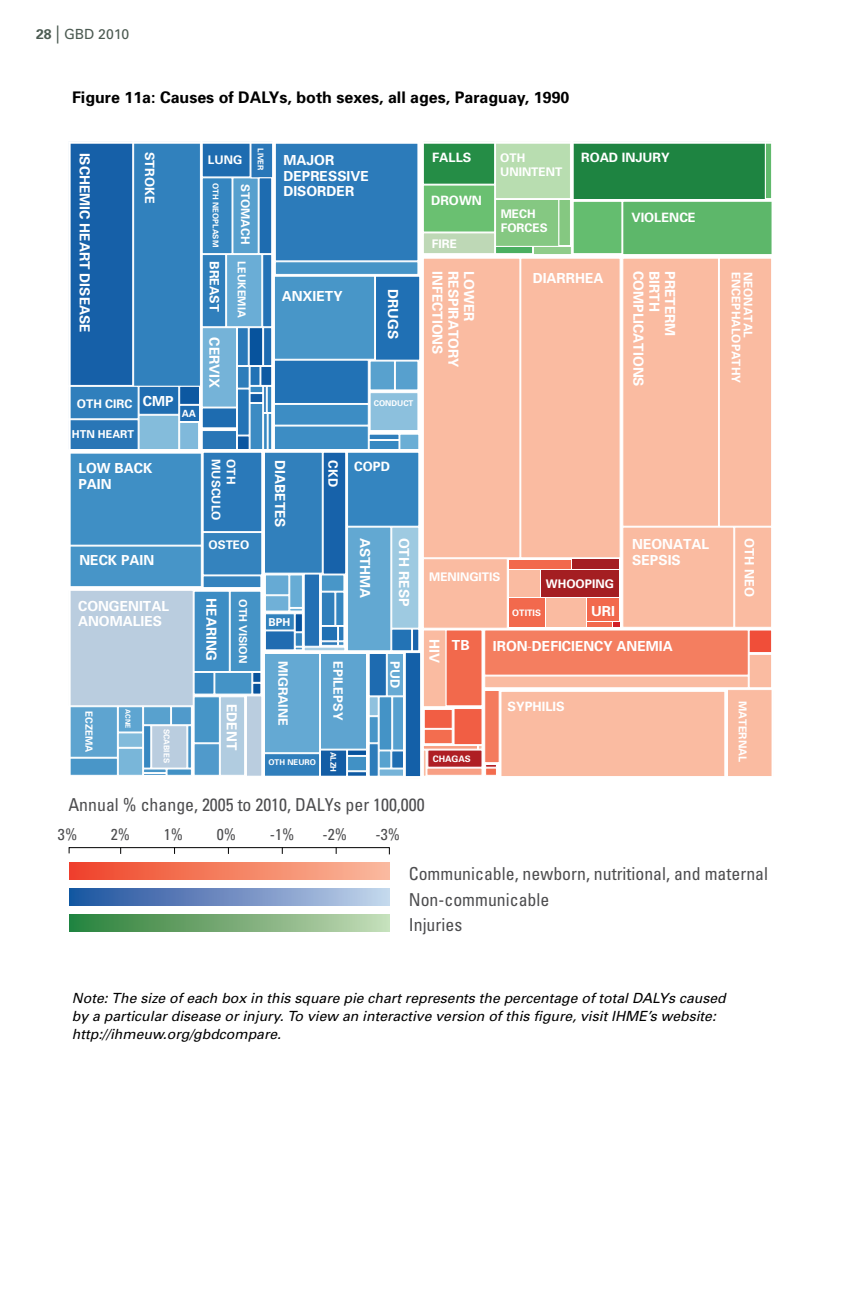
<style>
.page{position:relative;width:864px;height:1296px;background:#fff}
.page>*{position:absolute;margin:0;border:0;box-sizing:border-box;transform-origin:0 0}
.t1{font:condensed 17.8px/25.8px "Univers";color:#4d4d4f}
.t2{font:700 16px "Univers";color:#000}
.t3{font:condensed 15.8px "Univers";color:#4d4d4f}
.t4{font:italic 14px/18px "Univers";color:#000}
.t5{font:14px "Univers";color:#4c5b52}
.t6{font:700 13.8px/15.8px "Univers";color:#fff}
.t7{font:700 12.8px "Univers";color:#fff}
.t8{font:700 11.8px/14.2px "Univers";color:#fff}
.t9{font:700 10.8px "Univers";color:#fff}
.t10{font:700 9.8px "Univers";color:#fff}
.t11{font:700 9px "Univers";color:#fff}
.t12{font:700 8px "Univers";color:#fff}
.t13{font:700 7px "Univers";color:#fff}
.s1{font-weight:700}
.s2{font-size:18px}
.s3{font-family:"Myriad Pro";font-weight:400}
</style>
<div class="page">
<div style="left:69px;top:862px;width:320px;height:18px;background:linear-gradient(to right,#ef4328,#faba9b)"></div>
<div style="left:69px;top:888px;width:320px;height:18px;background:linear-gradient(to right,#1d4f9d,#c3d0e9)"></div>
<div style="left:69px;top:915px;width:320px;height:17px;background:linear-gradient(to right,#297f39,#c5d9b5)"></div>
<svg style="left:68px;top:847px;width:322px;height:8px"></svg>
<div style="left:251px;top:141px;width:22px;height:37px;background:#f4f8fb"></div>
<div style="left:202px;top:141px;width:49px;height:36px;background:#f3f7fa"></div>
<div style="left:765px;top:141px;width:7px;height:58px;background:#f7fbf7"></div>
<div style="left:423px;top:141px;width:72px;height:44px;background:#f4f9f6"></div>
<svg style="left:70px;top:142px;width:702px;height:634px;background:#9ca7af"></svg>
<p class="t5" style="left:36px;top:26px;width:95px"><span class="s1">28</span> <span class="s2">|</span> GBD 2010</p>
<p class="t2" style="left:72px;top:87px;width:178px">Figure 11a: Causes of DALY</p>
<p class="t2" style="left:280px;top:87px;width:291px">s, both sexes, all ages, Paraguay, 1990</p>
<p class="t6" style="left:93px;top:153px;width:182px;rotate:90deg">ISCHEMIC HEART DISEASE</p>
<p class="t7" style="left:157px;top:152px;width:53px;rotate:90deg">STROKE</p>
<p class="t8" style="left:77px;top:397px;width:57px">OTH CIRC</p>
<p class="t9" style="left:72px;top:428px;width:64px">HTN HEART</p>
<p class="t6" style="left:143px;top:393px;width:32px">CMP</p>
<p class="t10" style="left:182px;top:408px;width:16px">AA</p>
<p class="t8" style="left:208px;top:153px;width:36px">LUNG</p>
<p class="t12" style="left:266px;top:148px;width:24px;rotate:90deg">LIVER</p>
<p class="t12" style="left:220px;top:183px;width:65px;rotate:90deg">OTH NEOPLASM</p>
<p class="t8" style="left:252px;top:184px;width:62px;rotate:90deg">STOMACH</p>
<p class="t7" style="left:222px;top:261px;width:52px;rotate:90deg">BREAST</p>
<p class="t9" style="left:248px;top:261px;width:58px;rotate:90deg">LEUKEMIA</p>
<p class="t6" style="left:222px;top:337px;width:52px;rotate:90deg">CERVIX</p>
<p class="t6" style="left:78px;top:460px;width:75px">LOW BACK<br>PAIN</p>
<p class="t8" style="left:223px;top:459px;width:63px;rotate:90deg">MUSCULO</p>
<p class="t8" style="left:238px;top:459px;width:27px;rotate:90deg">OTH</p>
<p class="t6" style="left:283px;top:152px;width:87px">MAJOR<br>DEPRESSIVE<br>DISORDER</p>
<p class="t6" style="left:282px;top:288px;width:62px">ANXIETY</p>
<p class="t6" style="left:401px;top:289px;width:52px;rotate:90deg">DRUGS</p>
<p class="t6" style="left:288px;top:460px;width:69px;rotate:90deg">DIABETES</p>
<p class="t12" style="left:374px;top:398px;width:41px">CONDUCT</p>
<p class="t7" style="left:341px;top:460px;width:28px;rotate:90deg">CKD</p>
<p class="t7" style="left:354px;top:459px;width:37px">COPD</p>
<p class="t6" style="left:79px;top:552px;width:76px">NECK PAIN</p>
<p class="t6" style="left:78px;top:598px;width:92px">CONGENITAL<br>ANOMALIES</p>
<p class="t10" style="left:95px;top:711px;width:43px;rotate:90deg">ECZEMA</p>
<p class="t13" style="left:132px;top:709px;width:21px;rotate:90deg">ACNE</p>
<p class="t12" style="left:171px;top:729px;width:35px;rotate:90deg">SCABIES</p>
<p class="t8" style="left:209px;top:537px;width:42px">OSTEO</p>
<p class="t6" style="left:219px;top:598px;width:65px;rotate:90deg">HEARING</p>
<p class="t9" style="left:249px;top:599px;width:66px;rotate:90deg">OTH VISION</p>
<p class="t6" style="left:239px;top:704px;width:48px;rotate:90deg">EDENT</p>
<p class="t9" style="left:268px;top:616px;width:23px">BPH</p>
<p class="t6" style="left:373px;top:538px;width:62px;rotate:90deg">ASTHMA</p>
<p class="t6" style="left:412px;top:538px;width:70px;rotate:90deg">OTH RESP</p>
<p class="t7" style="left:291px;top:661px;width:67px;rotate:90deg">MIGRAINE</p>
<p class="t7" style="left:346px;top:661px;width:61px;rotate:90deg">EPILEPSY</p>
<p class="t7" style="left:403px;top:661px;width:29px;rotate:90deg">PUD</p>
<p class="t12" style="left:268px;top:758px;width:49px">OTH NEURO</p>
<p class="t12" style="left:338px;top:752px;width:22px;rotate:90deg">ALZH</p>
<p class="t7" style="left:432px;top:150px;width:41px">FALLS</p>
<p class="t7" style="left:581px;top:150px;width:90px">ROAD INJURY</p>
<p class="t8" style="left:500px;top:151px;width:64px">OTH<br>UNINTENT</p>
<p class="t7" style="left:431px;top:192px;width:52px">DROWN</p>
<p class="t8" style="left:432px;top:237px;width:27px">FIRE</p>
<p class="t6" style="left:445px;top:271px;width:85px;rotate:90deg">INFECTIONS</p>
<p class="t6" style="left:461px;top:271px;width:98px;rotate:90deg">RESPIRATORY</p>
<p class="t6" style="left:477px;top:271px;width:52px;rotate:90deg">LOWER</p>
<p class="t8" style="left:501px;top:207px;width:48px">MECH<br>FORCES</p>
<p class="t7" style="left:631px;top:209px;width:66px">VIOLENCE</p>
<p class="t6" style="left:533px;top:270px;width:72px">DIARRHEA</p>
<p class="t6" style="left:646px;top:271px;width:117px;rotate:90deg">COMPLICATIONS</p>
<p class="t6" style="left:662px;top:271px;width:42px;rotate:90deg">BIRTH</p>
<p class="t6" style="left:678px;top:271px;width:67px;rotate:90deg">PRETERM</p>
<p class="t8" style="left:743px;top:272px;width:113px;rotate:90deg">ENCEPHALOPATHY</p>
<p class="t8" style="left:755px;top:272px;width:68px;rotate:90deg">NEONATAL</p>
<p class="t8" style="left:429px;top:570px;width:73px">MENINGITIS</p>
<p class="t8" style="left:546px;top:576px;width:69px">WHOOPING</p>
<p class="t11" style="left:512px;top:608px;width:30px">OTITIS</p>
<p class="t6" style="left:591px;top:603px;width:25px">URI</p>
<p class="t6" style="left:632px;top:536px;width:79px">NEONATAL<br>SEPSIS</p>
<p class="t6" style="left:442px;top:639px;width:25px;rotate:90deg">HIV</p>
<p class="t6" style="left:452px;top:638px;width:19px">TB</p>
<p class="t11" style="left:433px;top:753px;width:40px">CHAGAS</p>
<p class="t6" style="left:493px;top:639px;width:181px">IRON<span class="s3">‐</span>DEFICIENCY ANEMIA</p>
<p class="t7" style="left:508px;top:698px;width:59px">SYPHILIS</p>
<p class="t7" style="left:757px;top:538px;width:60px;rotate:90deg">OTH NEO</p>
<p class="t9" style="left:749px;top:701px;width:63px;rotate:90deg">MATERNAL</p>
<p class="t1" style="left:68px;top:791px;width:358px">Annual % change, 2005 to 2010, DALYs per 100,000</p>
<p class="t3" style="left:58px;top:824px;width:21px">3%</p>
<p class="t3" style="left:111px;top:824px;width:21px">2%</p>
<p class="t3" style="left:164px;top:824px;width:21px">1%</p>
<p class="t3" style="left:217px;top:824px;width:21px">0%</p>
<p class="t3" style="left:270px;top:824px;width:26px">-1%</p>
<p class="t3" style="left:323px;top:824px;width:26px">-2%</p>
<p class="t3" style="left:376px;top:824px;width:26px">-3%</p>
<p class="t1" style="left:409px;top:860px;width:361px">Communicable, newborn, nutritional, and maternal</p>
<p class="t1" style="left:409px;top:886px;width:142px">Non-communicable<br>Injuries</p>
<p class="t4" style="left:72px;top:989px;width:655px">Note: The size of each box in this square pie chart represents the percentage of total DALYs caused by a particular disease or injury. To view an interactive version of this figure, visit IHME’s website: http://ihmeuw.org/gbdcompare.</p>
</div>
